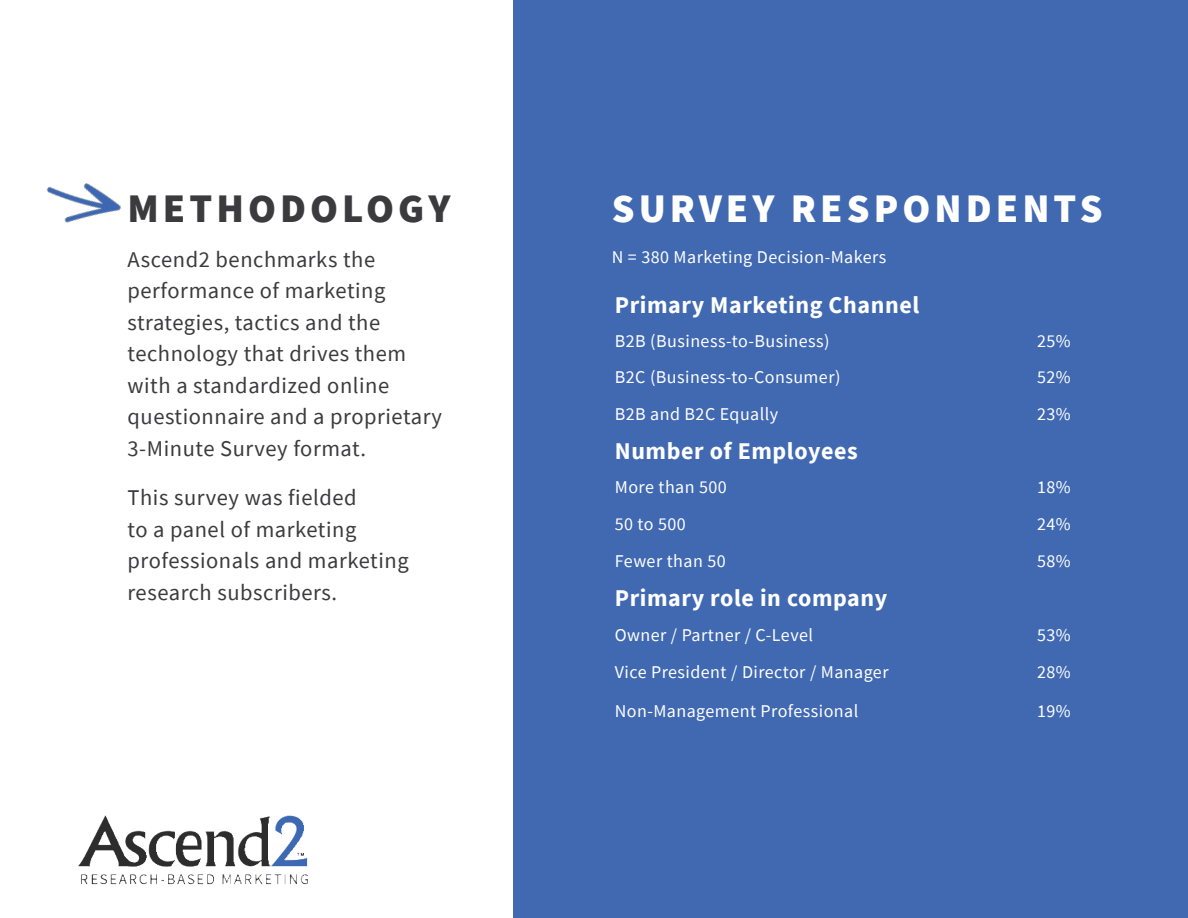
<style>
.page{position:relative;width:1188px;height:918px;background:#fff}
.page>*{position:absolute;margin:0;border:0;box-sizing:border-box;transform-origin:0 0}
.t1{font:900 40.5px "Source Sans Pro";letter-spacing:.1em;color:#fff}
.t2{font:900 40.5px "Source Sans Pro";letter-spacing:.1em;color:#3b3a3c}
.t3{font:700 24px "Source Sans Pro";letter-spacing:.025em;color:#fff}
.t4{font:22.5px/31.5px "Source Sans Pro";letter-spacing:.025em;color:#3b3a3c}
.t5{font:18px "Source Sans Pro";letter-spacing:.025em;color:#fff}
</style>
<div class="page">
<img style="left:79px;top:815px;width:229px;height:70px">
<div style="left:513px;top:0;width:674px;height:918px;background:#4069b2"></div>
<img style="left:46px;top:183px;width:75px;height:40px">
<h1 class="t2" style="left:128px;top:195px;width:325px">METHODOLOGY</h1>
<h1 class="t1" style="left:612px;top:195px;width:492px">SURVEY RESPONDENTS</h1>
<p class="t5" style="left:612px;top:250px;width:276px">N = 380 Marketing Decision-Makers</p>
<p class="t4" style="left:128px;top:245px;width:316px">Ascend2 benchmarks the performance of marketing strategies, tactics and the technology that drives them with a standardized online questionnaire and a proprietary<br>3-Minute Survey format.</p>
<p class="t4" style="left:128px;top:484px;width:283px">This survey was fielded<br>to a panel of marketing professionals and marketing research subscribers.</p>
<p class="t3" style="left:615px;top:295px;width:306px">Primary Marketing Channel</p>
<p class="t5" style="left:615px;top:333px;width:216px">B2B (Business-to-Business)</p>
<p class="t5" style="left:1037px;top:333px;width:35px">25%</p>
<p class="t5" style="left:615px;top:370px;width:227px">B2C (Business-to-Consumer)</p>
<p class="t5" style="left:1037px;top:370px;width:35px">52%</p>
<p class="t5" style="left:615px;top:407px;width:165px">B2B and B2C Equally</p>
<p class="t5" style="left:1037px;top:407px;width:35px">23%</p>
<p class="t3" style="left:615px;top:441px;width:244px">Number of Employees</p>
<p class="t5" style="left:615px;top:480px;width:114px">More than 500</p>
<p class="t5" style="left:1037px;top:480px;width:35px">18%</p>
<p class="t5" style="left:615px;top:517px;width:73px">50 to 500</p>
<p class="t5" style="left:1037px;top:517px;width:35px">24%</p>
<p class="t5" style="left:615px;top:553px;width:112px">Fewer than 50</p>
<p class="t5" style="left:1037px;top:553px;width:35px">58%</p>
<p class="t3" style="left:615px;top:588px;width:274px">Primary role in company</p>
<p class="t5" style="left:615px;top:627px;width:200px">Owner / Partner / C-Level</p>
<p class="t5" style="left:1037px;top:627px;width:35px">53%</p>
<p class="t5" style="left:615px;top:665px;width:275px">Vice President / Director / Manager</p>
<p class="t5" style="left:1037px;top:665px;width:35px">28%</p>
<p class="t5" style="left:615px;top:703px;width:245px">Non-Management Professional</p>
<p class="t5" style="left:1037px;top:703px;width:35px">19%</p>
</div>
